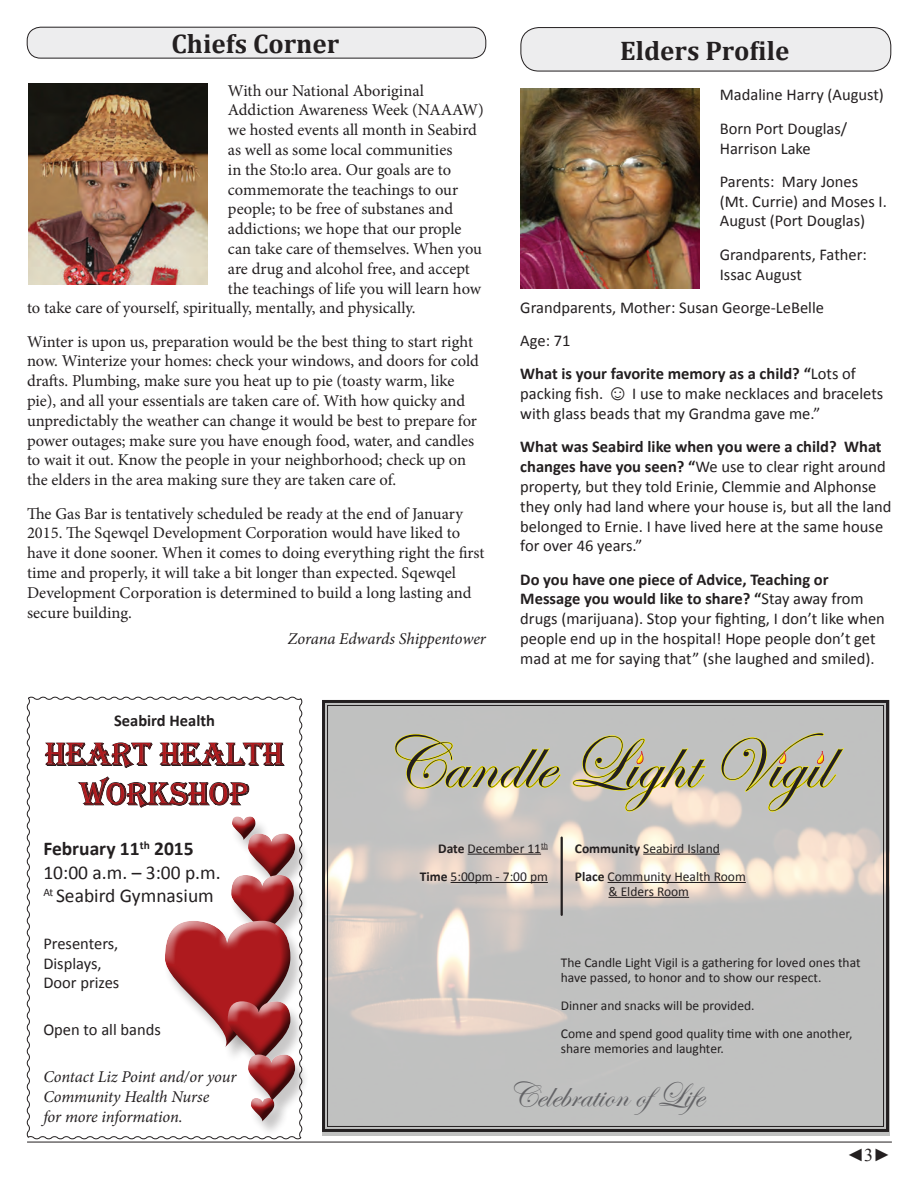
<style>
.page{position:relative;width:918px;height:1188px;background:#fff}
.page>*{position:absolute;margin:0;border:0;box-sizing:border-box;transform-origin:0 0}
.t1{font:75px "Edwardian Script ITC";color:#231f20}
.t2{font:36px "Edwardian Script ITC";color:#636366}
.t3{font:33px/39.6px "Algerian";color:#ae1a1e;text-align:center}
.t4{font:700 27px "Cambria";color:#231f20}
.t5{font:19.5px/23.4px "Calibri";color:#231f20}
.t6{font:18px "Times New Roman";color:#231f20}
.t7{font:16.5px/19.8px "Minion Pro";letter-spacing:-.005em;color:#231f20}
.t8{font:16.5px/19.8px "Calibri";color:#231f20}
.t9{font:italic 16.5px/19.8px "Minion Pro";letter-spacing:-.01em;color:#231f20}
.t10{font:700 16.5px "Calibri";color:#231f20}
.t11{font:13.5px/28.3px "Calibri";color:#231f20}
.s1{font-weight:700}
.s2{font-family:"Times New Roman";font-size:21px}
</style>
<div class="page">
<hr style="left:27px;top:1142px;width:865px;height:1px;background:#231f20">
<svg style="left:26px;top:696px;width:277px;height:444px"></svg>
<div style="left:232px;top:815px;width:24px;height:12px;background:#fff"></div>
<div style="left:247px;top:836px;width:63px;height:62px;background:#231f20;opacity:.25"></div>
<div style="left:230px;top:878px;width:79px;height:78px;background:#231f20;opacity:.25"></div>
<div style="left:27px;top:27px;width:459px;height:31px;background:#ededee;border-radius:13px"></div>
<div style="left:27px;top:27px;width:459px;height:31px;border:1px solid #231f20;border-radius:13px"></div>
<img style="left:29px;top:84px;width:179px;height:200px">
<div style="left:521px;top:28px;width:370px;height:43px;background:#ededee;border-radius:18px"></div>
<div style="left:521px;top:27px;width:370px;height:44px;border:1px solid #231f20;border-radius:18px"></div>
<img style="left:521px;top:88px;width:179px;height:201px">
<svg style="left:322px;top:700px;width:568px;height:433px;background:#c3c0bb"></svg>
<hr style="left:561px;top:838px;width:2px;height:77px;background:#231f20">
<hr style="left:468px;top:854px;width:73px;height:1px;background:#231f20">
<hr style="left:451px;top:882px;width:97px;height:1px;background:#231f20">
<hr style="left:643px;top:854px;width:77px;height:1px;background:#231f20">
<hr style="left:608px;top:882px;width:138px;height:1px;background:#231f20">
<hr style="left:608px;top:897px;width:81px;height:1px;background:#231f20">
<svg style="left:572px;top:735px;width:135px;height:78px;background:#d3cda9"></svg>
<div style="left:635px;top:751px;width:9px;height:12px;background:#fff;opacity:.26"></div>
<div style="left:635px;top:752px;width:9px;height:13px;background:#d1232a;opacity:.26"></div>
<svg style="left:720px;top:732px;width:126px;height:80px;background:#c9c7a8"></svg>
<div style="left:816px;top:751px;width:8px;height:12px;background:#fff;opacity:.26"></div>
<div style="left:816px;top:752px;width:8px;height:13px;background:#d1232a;opacity:.26"></div>
<div style="left:163px;top:923px;width:142px;height:141px;background:#231f20;opacity:.25"></div>
<div style="left:227px;top:1004px;width:78px;height:78px;background:#231f20;opacity:.25"></div>
<div style="left:247px;top:1057px;width:63px;height:62px;background:#231f20;opacity:.25"></div>
<div style="left:250px;top:1101px;width:39px;height:38px;background:#231f20;opacity:.25"></div>
<svg style="left:165px;top:816px;width:130px;height:306px"></svg>
<div style="left:250px;top:1096px;width:24px;height:13px;background:#fff;opacity:.75"></div>
<div style="left:250px;top:1098px;width:24px;height:24px;background:#231f20;opacity:.75"></div>
<h3 class="t4" style="left:171px;top:25px;width:169px">Chiefs Corner</h3>
<h3 class="t4" style="left:620px;top:32px;width:171px">Elders Profile</h3>
<p class="t8" style="left:720px;top:78px;width:166px;line-height:33.3px">Madaline Harry (August)<br>Born Port Douglas/</p>
<p class="t8" style="left:720px;top:131px;width:140px;line-height:33.3px">Harrison Lake<br>Parents: Mary Jones</p>
<p class="t8" style="left:720px;top:191px;width:169px">(Mt. Currie) and Moses I.<br>August (Port Douglas)</p>
<p class="t8" style="left:720px;top:244px;width:149px">Grandparents, Father:<br>Issac August</p>
<p class="t8" style="left:520px;top:291px;width:337px;line-height:33.3px">Grandparents, Mother: Susan George-LeBelle<br>Age: 71<br><span class="s1">What is your favorite memory as a child? “</span>Lots of</p>
<p class="t8" style="left:520px;top:384px;width:365px">packing fish. <span class="s2">☺</span> I use to make necklaces and bracelets with glass beads that my Grandma gave me.”</p>
<p class="t8" style="left:520px;top:437px;width:373px"><span class="s1">What was Seabird like when you were a child? What changes have you seen? “</span>We use to clear right around property, but they told Erinie, Clemmie and Alphonse they only had land where your house is, but all the land belonged to Ernie. I have lived here at the same house for over 46 years.”</p>
<p class="t8" style="left:520px;top:569px;width:366px"><span class="s1">Do you have one piece of Advice, Teaching or Message you would like to share? “</span>Stay away from drugs (marijuana). Stop your fighting, I don’t like when people end up in the hospital! Hope people don’t get mad at me for saying that” (she laughed and smiled).</p>
<p class="t7" style="left:228px;top:80px;width:197px">With our National Aboriginal</p>
<p class="t7" style="left:228px;top:100px;width:257px">Addiction Awareness Week (NAAAW)</p>
<p class="t7" style="left:228px;top:120px;width:251px">we hosted events all month in Seabird</p>
<p class="t7" style="left:228px;top:140px;width:226px">as well as some local communities</p>
<p class="t7" style="left:228px;top:160px;width:225px">in the Sto:lo area. Our goals are to</p>
<p class="t7" style="left:228px;top:179px;width:232px">commemorate the teachings to our</p>
<p class="t7" style="left:228px;top:199px;width:227px">people; to be free of substanes and</p>
<p class="t7" style="left:228px;top:219px;width:235px">addictions; we hope that our prople</p>
<p class="t7" style="left:228px;top:239px;width:256px">can take care of themselves. When you</p>
<p class="t7" style="left:228px;top:259px;width:243px">are drug and alcohol free, and accept</p>
<p class="t7" style="left:228px;top:278px;width:255px">the teachings of life you will learn how</p>
<p class="t7" style="left:27px;top:298px;width:390px">to take care of yourself, spiritually, mentally, and physically.</p>
<p class="t7" style="left:27px;top:332px;width:453px">Winter is upon us, preparation would be the best thing to start right now. Winterize your homes: check your windows, and doors for cold drafts. Plumbing, make sure you heat up to pie (toasty warm, like pie), and all your essentials are taken care of. With how quicky and unpredictably the weather can change it would be best to prepare for power outages; make sure you have enough food, water, and candles to wait it out. Know the people in your neighborhood; check up on the elders in the area making sure they are taken care of.</p>
<p class="t7" style="left:27px;top:503px;width:459px">The Gas Bar is tentatively scheduled be ready at the end of January 2015. The Sqewqel Development Corporation would have liked to have it done sooner. When it comes to doing everything right the first time and properly, it will take a bit longer than expected. Sqewqel Development Corporation is determined to build a long lasting and secure building.</p>
<p class="t9" style="left:288px;top:629px;width:200px">Zorana Edwards Shippentower</p>
<p class="t10" style="left:114px;top:710px;width:102px">Seabird Health</p>
<h3 class="t3" style="left:45px;top:735px;width:240px">HEART HEALTH<br>WORKSHOP</h3>
<p class="t5" style="left:43px;top:837px;width:179px"><span class="s1">February 11</span><sup>th</sup> <span class="s1">2015<br></span>10:00 a.m. – 3:00 p.m.<br><sup>At</sup> Seabird Gymnasium</p>
<p class="t8" style="left:43px;top:934px;width:78px">Presenters,<br>Displays,<br>Door prizes</p>
<p class="t8" style="left:43px;top:1020px;width:119px">Open to all bands</p>
<p class="t9" style="left:43px;top:1067px;width:195px">Contact Liz Point and/or your<br>Community Health Nurse<br>for more information.</p>
<h1 class="t1" style="left:382px;top:723px;width:448px">Candle Light Vigil</h1>
<p class="t11" style="left:420px;top:834px;width:130px;text-align:right"><span class="s1">Date</span> December 11<sup>th<br></sup><span class="s1">Time</span> 5:00pm - 7:00 pm</p>
<p class="t11" style="left:575px;top:834px;width:172px"><span class="s1">Community</span> Seabird Island<br><span class="s1">Place</span> Community Health Room</p>
<p class="t11" style="left:608px;top:877px;width:82px">&amp; Elders Room</p>
<p class="t11" style="left:561px;top:955px;width:301px;line-height:14.9px">The Candle Light Vigil is a gathering for loved ones that have passed, to honor and to show our respect.</p>
<p class="t11" style="left:561px;top:991px;width:293px">Dinner and snacks will be provided.<br>Come and spend good quality time with one another,</p>
<p class="t11" style="left:561px;top:1035px;width:164px">share memories and laughter.</p>
<h2 class="t2" style="left:508px;top:1076px;width:209px">Celebration ofLife</h2>
<p class="t6" style="left:846px;top:1143px;width:46px">◄3►</p>
</div>
